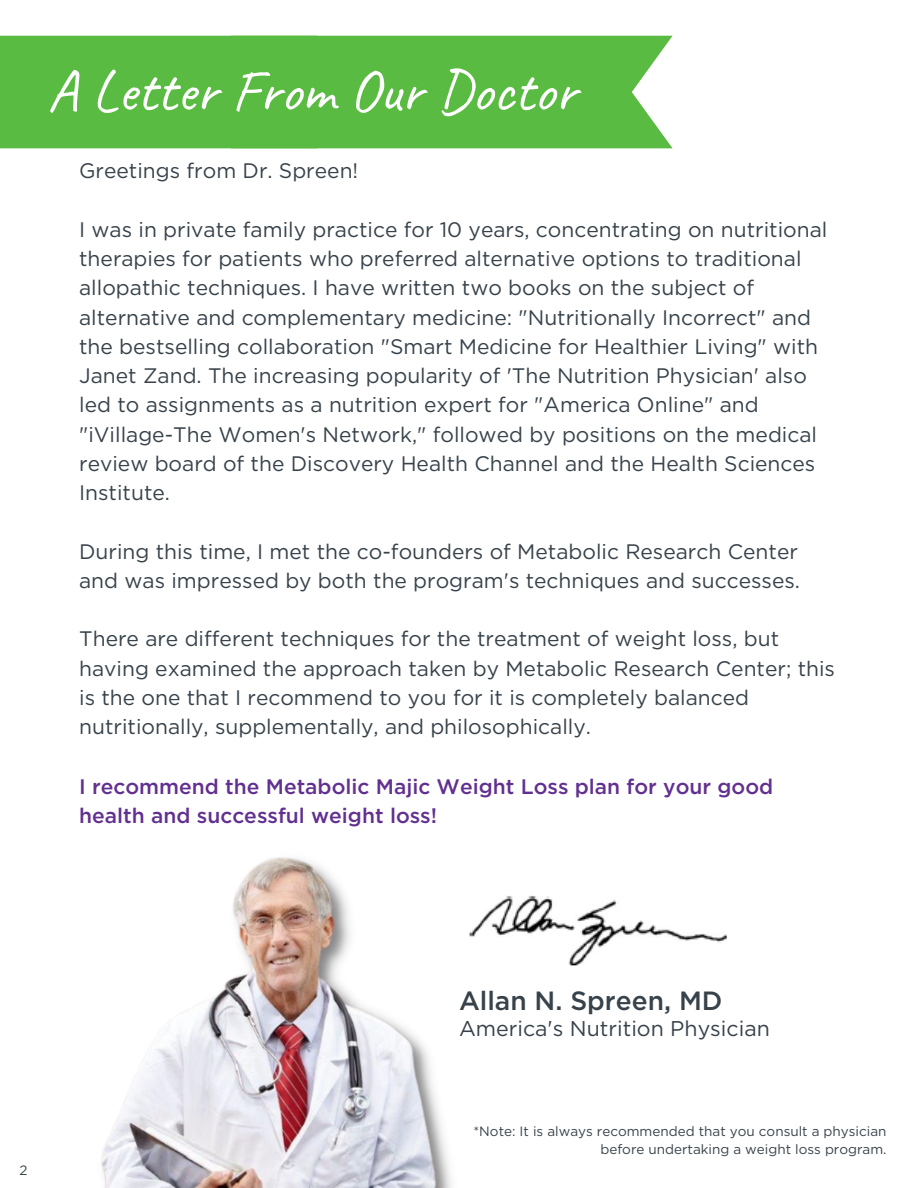
<style>
.page{position:relative;width:918px;height:1188px;background:#fff}
.page>*{position:absolute;margin:0;border:0;box-sizing:border-box;transform-origin:0 0}
.t1{font:59.7px "Caveat";color:#fff}
.t2{font:500 26.4px "Gotham";color:#37424a}
.t3{font:21.3px "Gotham";color:#37424a}
.t4{font:21px/29.2px "Gotham";color:#37424a}
.t5{font:500 21px/29.2px "Gotham";color:#623090}
.t6{font:13.5px/18px "Gotham";color:#37424a;text-align:right}
</style>
<div class="page">
<img style="left:480px;top:895px;width:247px;height:71px">
<img style="left:101px;top:857px;width:379px;height:331px">
<div style="left:318px;top:36px;width:355px;height:112px;background:#5abb42"></div>
<div style="left:0;top:36px;width:318px;height:112px;background:#5abb42"></div>
<h1 class="t1" style="left:47px;top:53px;width:530px">A Letter From Our Doctor</h1>
<p class="t4" style="left:79px;top:157px;width:281px">Greetings from Dr. Spreen!</p>
<p class="t4" style="left:79px;top:216px;width:750px">I was in private family practice for 10 years, concentrating on nutritional therapies for patients who preferred alternative options to traditional allopathic techniques. I have written two books on the subject of alternative and complementary medicine: "Nutritionally Incorrect" and the bestselling collaboration "Smart Medicine for Healthier Living" with Janet Zand. The increasing popularity of 'The Nutrition Physician' also led to assignments as a nutrition expert for "America Online" and "iVillage-The Women's Network," followed by positions on the medical review board of the Discovery Health Channel and the Health Sciences Institute.</p>
<p class="t4" style="left:79px;top:538px;width:722px">During this time, I met the co-founders of Metabolic Research Center and was impressed by both the program's techniques and successes.</p>
<p class="t4" style="left:79px;top:625px;width:757px">There are different techniques for the treatment of weight loss, but having examined the approach taken by Metabolic Research Center; this is the one that I recommend to you for it is completely balanced nutritionally, supplementally, and philosophically.</p>
<p class="t5" style="left:79px;top:773px;width:696px">I recommend the Metabolic Majic Weight Loss plan for your good health and successful weight loss!</p>
<p class="t6" style="left:20px;top:1162px;width:10px">2</p>
<p class="t2" style="left:459px;top:989px;width:265px">Allan N. Spreen, MD</p>
<p class="t3" style="left:459px;top:1019px;width:312px">America's Nutrition Physician</p>
<p class="t6" style="left:473px;top:1123px;width:415px">*Note: It is always recommended that you consult a physician before undertaking a weight loss program.</p>
</div>
